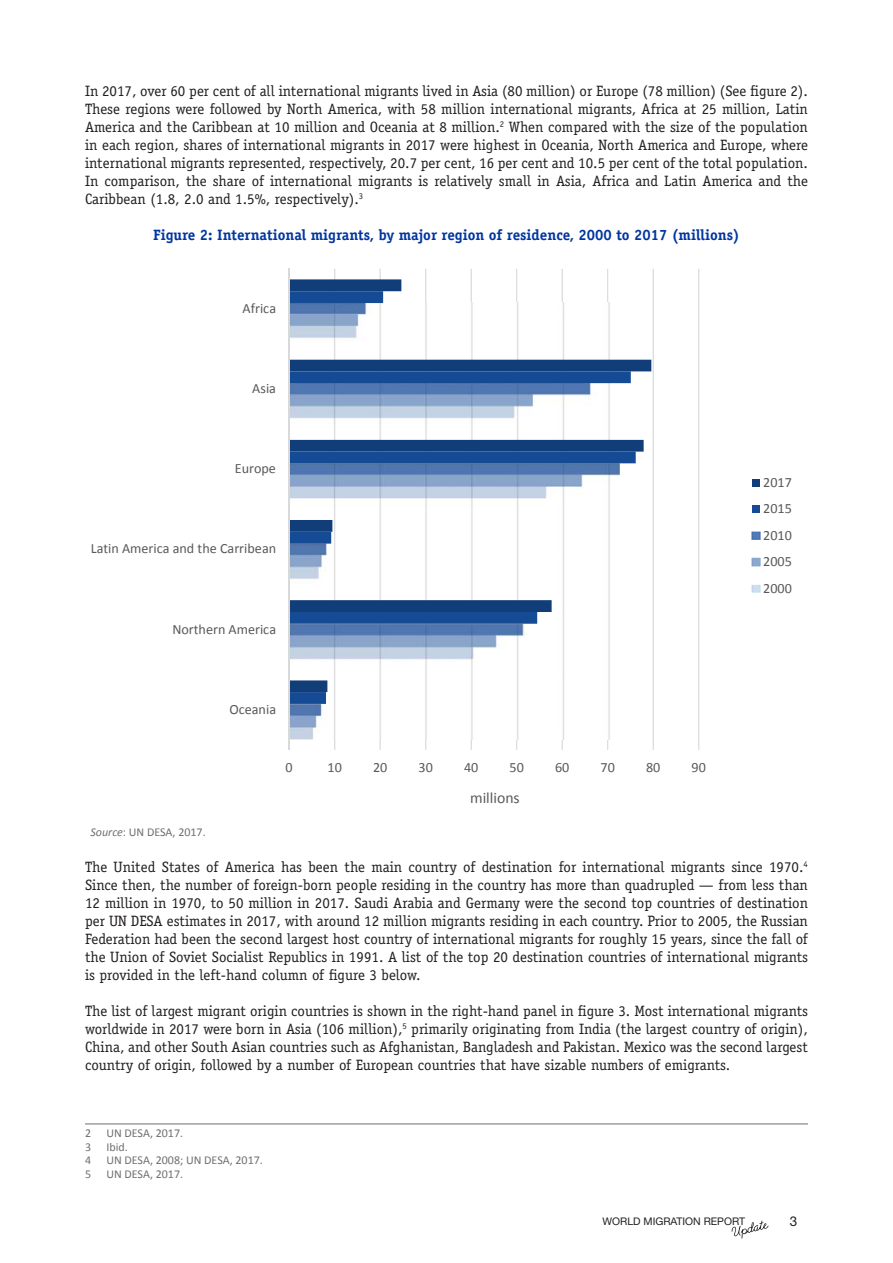
<style>
.page{position:relative;width:893px;height:1263px;background:#fff}
.page>*{position:absolute;margin:0;border:0;box-sizing:border-box;transform-origin:0 0}
.t1{font:17.25px/21.1px "Calibri";color:#000;text-align:justify}
.t2{font:15.75px "Calibri";color:#595959}
.t3{font:15px/18px "Officina Serif";color:#231f20;text-align:justify}
.t4{font:700 15px "Officina Serif";color:#0036a0}
.t5{font:14.1px/26.5px "Calibri";color:#595959;text-align:justify}
.t6{font:13.5px "Helvetica Neue";color:#231f20}
.t7{font:12px "Calibri";color:#6d6f71}
.t8{font:10.5px "Helvetica Neue";color:#231f20}
.s1{font-style:italic}
</style>
<div class="page">
<svg style="left:731px;top:1220px;width:38px;height:18px"></svg>
<hr style="left:334px;top:269px;width:1px;height:481px;background:#d9d9d9">
<hr style="left:379px;top:269px;width:2px;height:481px;background:#d9d9d9">
<hr style="left:425px;top:269px;width:1px;height:481px;background:#d9d9d9">
<hr style="left:471px;top:269px;width:1px;height:481px;background:#d9d9d9">
<hr style="left:516px;top:269px;width:1px;height:481px;background:#d9d9d9">
<hr style="left:562px;top:269px;width:1px;height:481px;background:#d9d9d9">
<hr style="left:607px;top:269px;width:1px;height:481px;background:#d9d9d9">
<hr style="left:653px;top:269px;width:1px;height:481px;background:#d9d9d9">
<hr style="left:698px;top:269px;width:1px;height:481px;background:#d9d9d9">
<img style="left:290px;top:704px;width:320px;height:36px">
<svg style="left:290px;top:692px;width:320px;height:12px"></svg>
<svg style="left:290px;top:279px;width:361px;height:413px"></svg>
<hr style="left:289px;top:269px;width:1px;height:481px;background:#d9d9d9">
<div style="left:752px;top:479px;width:8px;height:7px;background:#113e79"></div>
<div style="left:752px;top:505px;width:8px;height:8px;background:#154b95"></div>
<svg style="left:752px;top:531px;width:9px;height:9px"></svg>
<svg style="left:752px;top:558px;width:9px;height:8px"></svg>
<svg style="left:752px;top:585px;width:9px;height:8px"></svg>
<hr style="left:85px;top:1123px;width:723px;height:1px;background:#6d6f71">
<p class="t3" style="left:85px;top:82px;width:724px">In 2017, over 60 per cent of all international migrants lived in Asia (80 million) or Europe (78 million) (See figure 2).<br>These regions were followed by North America, with 58 million international migrants, Africa at 25 million, Latin America and the Caribbean at 10 million and Oceania at 8 million.<sup>2</sup> When compared with the size of the population in each region, shares of international migrants in 2017 were highest in Oceania, North America and Europe, where international migrants represented, respectively, 20.7 per cent, 16 per cent and 10.5 per cent of the total population.<br>In comparison, the share of international migrants is relatively small in Asia, Africa and Latin America and the Caribbean (1.8, 2.0 and 1.5%, respectively).<sup>3</sup></p>
<p class="t4" style="left:153px;top:226px;width:588px">Figure 2: International migrants, by major region of residence, 2000 to 2017 (millions)</p>
<p class="t5" style="left:243px;top:295px;width:35px">Africa</p>
<p class="t5" style="left:252px;top:375px;width:25px">Asia</p>
<p class="t5" style="left:235px;top:455px;width:43px">Europe</p>
<p class="t5" style="left:91px;top:535px;width:187px">Latin America and the Carribean</p>
<p class="t5" style="left:172px;top:616px;width:105px">Northern America</p>
<p class="t5" style="left:229px;top:696px;width:48px">Oceania</p>
<p class="t5" style="left:286px;top:754px;width:9px">0</p>
<p class="t5" style="left:327px;top:754px;width:16px">10</p>
<p class="t5" style="left:373px;top:754px;width:16px">20</p>
<p class="t5" style="left:418px;top:754px;width:16px">30</p>
<p class="t5" style="left:464px;top:754px;width:16px">40</p>
<p class="t5" style="left:510px;top:754px;width:16px">50</p>
<p class="t5" style="left:555px;top:754px;width:16px">60</p>
<p class="t5" style="left:601px;top:754px;width:16px">70</p>
<p class="t5" style="left:646px;top:754px;width:16px">80</p>
<p class="t5" style="left:692px;top:754px;width:16px">90</p>
<p class="t2" style="left:470px;top:788px;width:51px">millions</p>
<p class="t5" style="left:763px;top:469px;width:30px">2017<br>2015<br>2010<br>2005<br>2000</p>
<p class="t7" style="left:90px;top:825px;width:117px"><span class="s1">Source</span>: UN DESA, 2017.</p>
<p class="t3" style="left:85px;top:858px;width:724px">The United States of America has been the main country of destination for international migrants since 1970.<sup>4<br></sup>Since then, the number of foreign-born people residing in the country has more than quadrupled — from less than 12 million in 1970, to 50 million in 2017. Saudi Arabia and Germany were the second top countries of destination per UN DESA estimates in 2017, with around 12 million migrants residing in each country. Prior to 2005, the Russian Federation had been the second largest host country of international migrants for roughly 15 years, since the fall of the Union of Soviet Socialist Republics in 1991. A list of the top 20 destination countries of international migrants is provided in the left-hand column of figure 3 below.</p>
<p class="t3" style="left:85px;top:1002px;width:724px">The list of largest migrant origin countries is shown in the right-hand panel in figure 3. Most international migrants worldwide in 2017 were born in Asia (106 million),<sup>5</sup> primarily originating from India (the largest country of origin), China, and other South Asian countries such as Afghanistan, Bangladesh and Pakistan. Mexico was the second largest country of origin, followed by a number of European countries that have sizable numbers of emigrants.</p>
<p class="t1" style="left:81px;top:875px;width:711px">The United States of America has been the main country of destination for international migrants since 1970.<sup>4</sup> Since then, the number of foreign-born people residing in the country has more than quadrupled — from less than 12 million in 1970, to 50 million in 2017. Saudi Arabia and Germany were the second top countries of destination per UN DESA estimates in 2017, with around 12 million</p>
<p class="t1" style="left:81px;top:1002px;width:710px">Socialist Republics in 1991. A list of the top 20 destination countries of international migrants is provided in the left-hand column of figure 3 below.</p>
<p class="t7" style="left:85px;top:1126px;width:8px">2</p>
<p class="t7" style="left:106px;top:1126px;width:78px">UN DESA, 2017.</p>
<p class="t7" style="left:85px;top:1139px;width:8px">3</p>
<p class="t7" style="left:106px;top:1139px;width:23px">Ibid.</p>
<p class="t7" style="left:85px;top:1153px;width:8px">4</p>
<p class="t7" style="left:106px;top:1153px;width:158px">UN DESA, 2008; UN DESA, 2017.</p>
<p class="t7" style="left:85px;top:1166px;width:8px">5</p>
<p class="t7" style="left:106px;top:1166px;width:78px">UN DESA, 2017.</p>
<p class="t8" style="left:602px;top:1215px;width:144px">WORLD MIGRATION REPORT</p>
<p class="t6" style="left:790px;top:1213px;width:9px">3</p>
</div>
